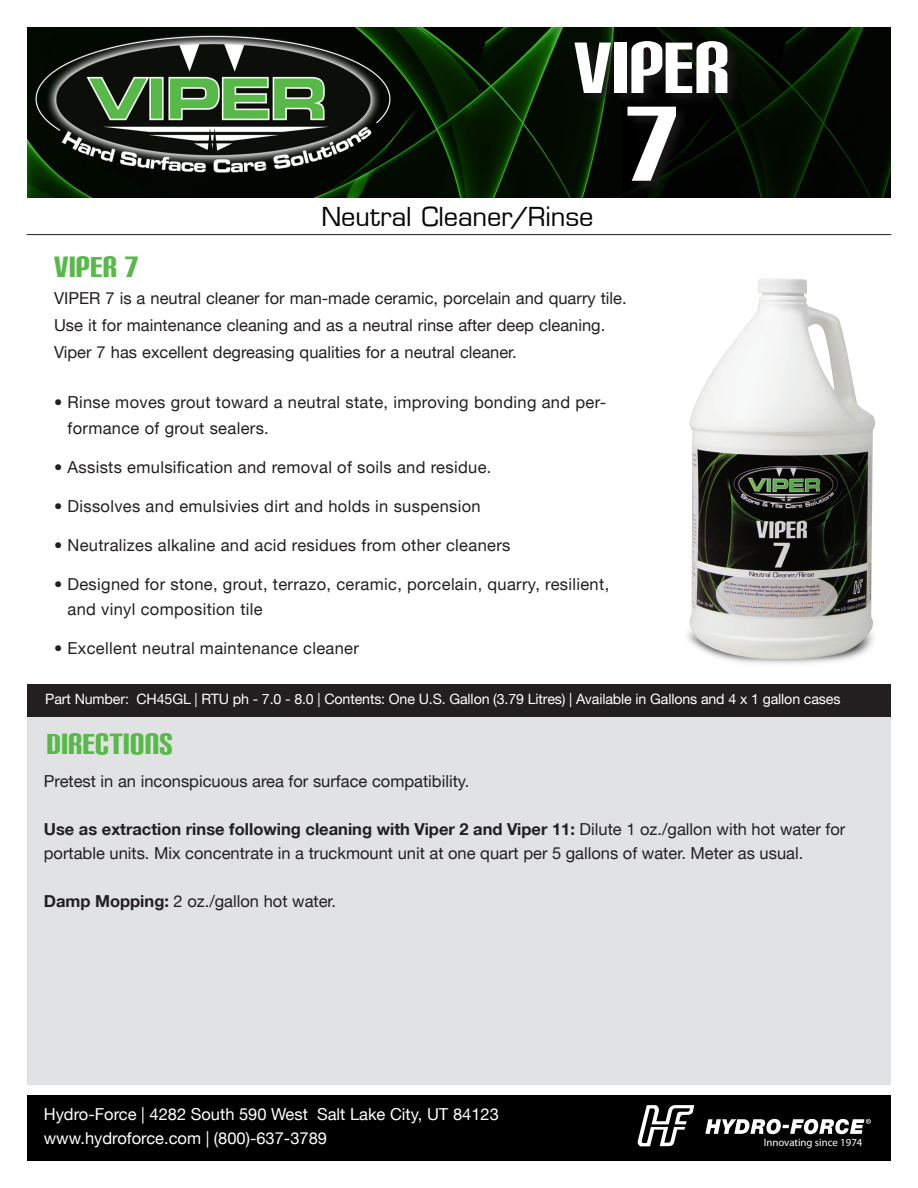
<style>
.page{position:relative;width:918px;height:1188px;background:#fff}
.page>*{position:absolute;margin:0;border:0;box-sizing:border-box;transform-origin:0 0}
.t1{font:126.9px "Carbon Block";color:#fff}
.t2{font:86.4px "Carbon Block";color:#fff}
.t3{font:28.5px "Carbon Bl";letter-spacing:.005em;color:#57b948}
.t4{font:25.5px "Eurostile";letter-spacing:-.005em;color:#040503}
.t5{font:16.5px/27px "Helvetica Neue LT";color:#231f20}
.t6{font:16.5px/25.5px "Helvetica Neue LT";letter-spacing:.02em;color:#231f20}
.t7{font:16.5px "Helvetica Neue LT";color:#fff}
.t8{font:14.25px "Helvetica Neue LT";letter-spacing:-.01em;color:#fff}
.t9{font:10.8px "Myriad Pro";color:#fff}
.s1{font-weight:700}
</style>
<div class="page">
<img style="left:27px;top:27px;width:864px;height:170px">
<div style="left:27px;top:1095px;width:864px;height:66px;background:#000"></div>
<div style="left:27px;top:717px;width:864px;height:367px;background:#e1e2e4"></div>
<hr style="left:27px;top:234px;width:864px;height:1px;background:#231f20">
<svg style="left:637px;top:1105px;width:57px;height:41px"></svg>
<svg style="left:705px;top:1119px;width:166px;height:15px"></svg>
<div style="left:27px;top:684px;width:864px;height:33px;background:#231f20"></div>
<div style="left:573px;top:38px;width:168px;height:156px;background:#231f20;opacity:.75"></div>
<img style="left:688px;top:279px;width:187px;height:384px">
<p class="t2" style="left:573px;top:26px;width:158px">viper</p>
<p class="t1" style="left:625px;top:83px;width:53px">7</p>
<p class="t3" style="left:54px;top:251px;width:86px">VIPER 7</p>
<p class="t4" style="left:322px;top:202px;width:274px">Neutral Cleaner/Rinse</p>
<p class="t5" style="left:54px;top:285px;width:574px">VIPER 7 is a neutral cleaner for man-made ceramic, porcelain and quarry tile.<br>Use it for maintenance cleaning and as a neutral rinse after deep cleaning.<br>Viper 7 has excellent degreasing qualities for a neutral cleaner.</p>
<p class="t6" style="left:68px;top:390px;width:540px;text-indent:-14px">• Rinse moves grout toward a neutral state, improving bonding and per&shy;formance of grout sealers.</p>
<p class="t6" style="left:54px;top:454px;width:439px">• Assists emulsification and removal of soils and residue.</p>
<p class="t6" style="left:54px;top:493px;width:428px">• Dissolves and emulsivies dirt and holds in suspension</p>
<p class="t6" style="left:54px;top:532px;width:458px">• Neutralizes alkaline and acid residues from other cleaners</p>
<p class="t6" style="left:68px;top:571px;width:543px;text-indent:-14px">• Designed for stone, grout, terrazo, ceramic, porcelain, quarry, resilient, and vinyl composition tile</p>
<p class="t6" style="left:54px;top:636px;width:307px">• Excellent neutral maintenance cleaner</p>
<p class="t8" style="left:45px;top:691px;width:797px">Part Number: CH45GL | RTU ph - 7.0 - 8.0 | Contents: One U.S. Gallon (3.79 Litres) | Available in Gallons and 4 x 1 gallon cases</p>
<p class="t3" style="left:46px;top:728px;width:128px">DIRECTIONS</p>
<p class="t5" style="left:44px;top:767px;width:427px">Pretest in an inconspicuous area for surface compatibility.</p>
<p class="t5" style="left:44px;top:817px;width:803px;line-height:24px"><span class="s1">Use as extraction rinse following cleaning with Viper 2 and Viper 11:</span> Dilute 1 oz./gallon with hot water for portable units. Mix concentrate in a truckmount unit at one quart per 5 gallons of water. Meter as usual.</p>
<p class="t5" style="left:44px;top:887px;width:294px"><span class="s1">Damp Mopping:</span> 2 oz./gallon hot water.</p>
<p class="t7" style="left:44px;top:1104px;width:457px">Hydro-Force | 4282 South 590 West Salt Lake City, UT 84123</p>
<p class="t7" style="left:44px;top:1128px;width:285px">www.hydroforce.com | (800)-637-3789</p>
<p class="t9" style="left:764px;top:1136px;width:100px">Innovating since 1974</p>
</div>
